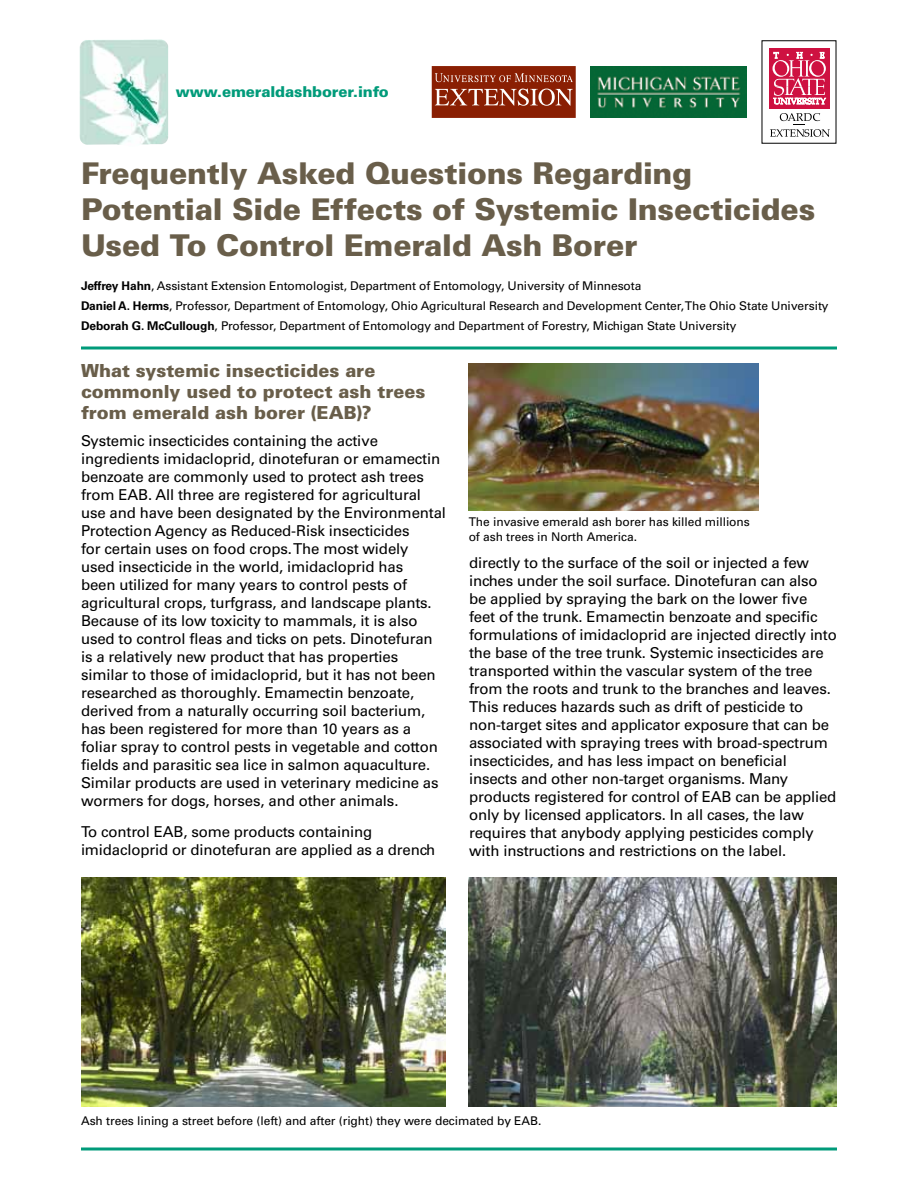
<style>
.page{position:relative;width:918px;height:1188px;background:#fff}
.page>*{position:absolute;margin:0;border:0;box-sizing:border-box;transform-origin:0 0}
.t1{font:900 30px/36px "Univers LT Std";letter-spacing:-.01em;color:#695e4a}
.t2{font:900 18px/21px "Univers LT Std";color:#695e4a}
.t3{font:15px/18px "Univers LT Std";letter-spacing:-.01em;color:#000}
.t4{font:900 15px "Univers LT Std";letter-spacing:-.01em;color:#009b7a}
.t5{font:12px/19.8px "Univers LT Std";letter-spacing:-.01em;color:#000}
.t6{font:12px/15px "Univers";letter-spacing:-.005em;color:#000}
.s1{font-weight:700}
</style>
<div class="page">
<img style="left:80px;top:40px;width:88px;height:105px">
<img style="left:590px;top:66px;width:156px;height:52px">
<div style="left:769px;top:48px;width:61px;height:61px;background:#ce1141"></div>
<svg style="left:773px;top:52px;width:53px;height:52px"></svg>
<svg style="left:770px;top:113px;width:60px;height:24px"></svg>
<svg style="left:431px;top:66px;width:145px;height:52px"></svg>
<svg style="left:81px;top:346px;width:756px;height:4px"></svg>
<img style="left:469px;top:363px;width:290px;height:147px">
<img style="left:469px;top:878px;width:368px;height:229px">
<img style="left:81px;top:878px;width:365px;height:229px">
<hr style="left:81px;top:1148px;width:756px;height:2px;background:#009b7a">
<p class="t4" style="left:176px;top:82px;width:215px">www.emeraldashborer.info</p>
<h1 class="t1" style="left:81px;top:155px;width:736px">Frequently Asked Questions Regarding<br>Potential Side Effects of Systemic Insecticides<br>Used To Control Emerald Ash Borer</h1>
<p class="t5" style="left:81px;top:276px;width:749px"><span class="s1">Jeffrey Hahn</span>, Assistant Extension Entomologist, Department of Entomology, University of Minnesota<br><span class="s1">Daniel A. Herms</span>, Professor, Department of Entomology, Ohio Agricultural Research and Development Center, The Ohio State University<br><span class="s1">Deborah G. McCullough</span>, Professor, Department of Entomology and Department of Forestry, Michigan State University</p>
<p class="t2" style="left:81px;top:360px;width:346px">What systemic insecticides are commonly used to protect ash trees from emerald ash borer (EAB)?</p>
<p class="t3" style="left:81px;top:432px;width:367px">Systemic insecticides containing the active ingredients imidacloprid, dinotefuran or emamectin benzoate are commonly used to protect ash trees from EAB. All three are registered for agricultural use and have been designated by the Environmental Protection Agency as Reduced-Risk insecticides<br>for certain uses on food crops. The most widely<br>used insecticide in the world, imidacloprid has<br>been utilized for many years to control pests of agricultural crops, turfgrass, and landscape plants.<br>Because of its low toxicity to mammals, it is also used to control fleas and ticks on pets. Dinotefuran is a relatively new product that has properties similar to those of imidacloprid, but it has not been researched as thoroughly. Emamectin benzoate, derived from a naturally occurring soil bacterium, has been registered for more than 10 years as a foliar spray to control pests in vegetable and cotton fields and parasitic sea lice in salmon aquaculture.<br>Similar products are used in veterinary medicine as wormers for dogs, horses, and other animals.</p>
<p class="t3" style="left:81px;top:823px;width:356px">To control EAB, some products containing imidacloprid or dinotefuran are applied as a drench</p>
<p class="t6" style="left:469px;top:514px;width:283px">The invasive emerald ash borer has killed millions of ash trees in North America.</p>
<p class="t3" style="left:469px;top:554px;width:369px">directly to the surface of the soil or injected a few inches under the soil surface. Dinotefuran can also be applied by spraying the bark on the lower five feet of the trunk. Emamectin benzoate and specific formulations of imidacloprid are injected directly into the base of the tree trunk. Systemic insecticides are transported within the vascular system of the tree from the roots and trunk to the branches and leaves.<br>This reduces hazards such as drift of pesticide to non-target sites and applicator exposure that can be associated with spraying trees with broad-spectrum insecticides, and has less impact on beneficial insects and other non-target organisms. Many products registered for control of EAB can be applied only by licensed applicators. In all cases, the law requires that anybody applying pesticides comply with instructions and restrictions on the label.</p>
<p class="t6" style="left:81px;top:1113px;width:462px">Ash trees lining a street before (left) and after (right) they were decimated by EAB.</p>
</div>
